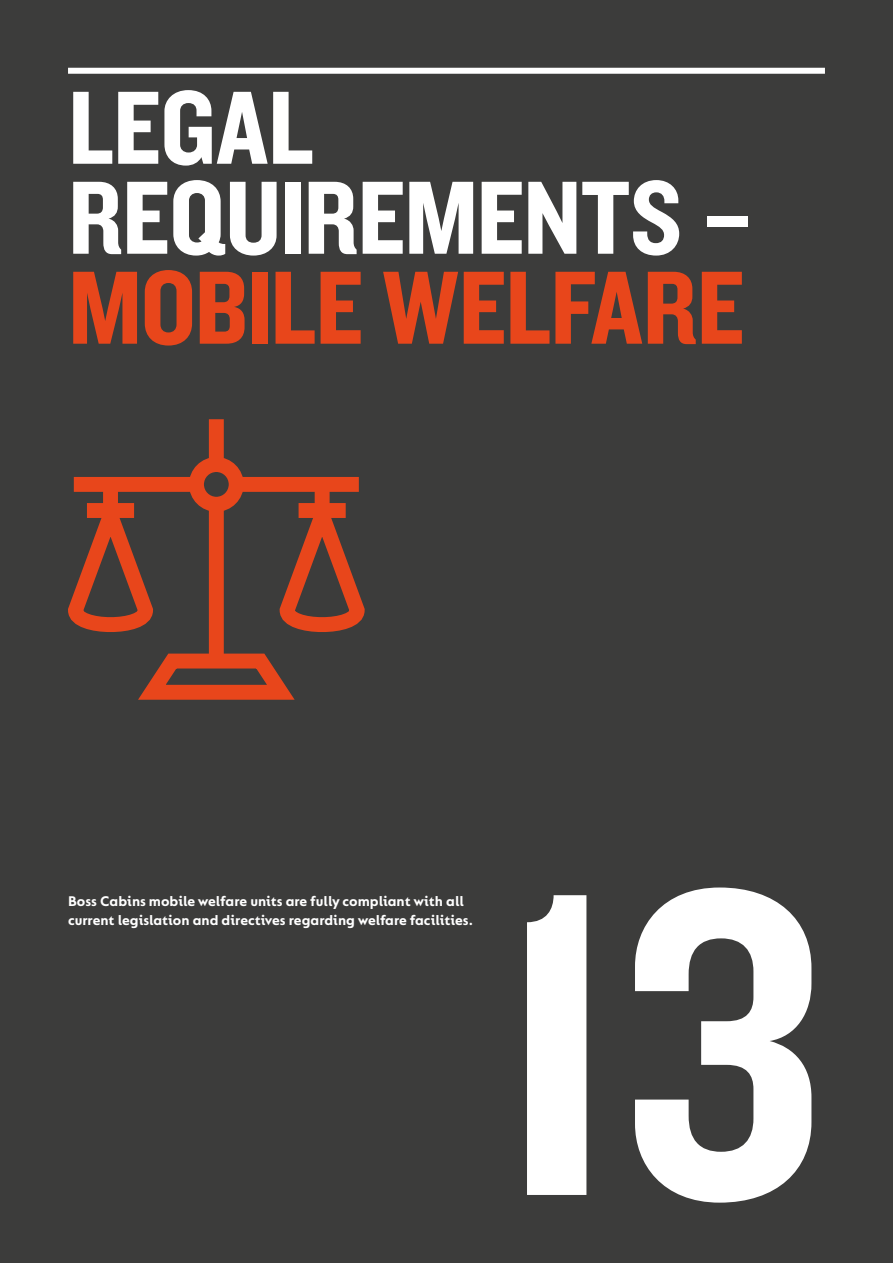
<style>
.page{position:relative;width:893px;height:1263px;background:#3c3c3b}
.page>*{position:absolute;margin:0;border:0;box-sizing:border-box;transform-origin:0 0}
.t1{font:450px "Knockout HTF50 Welterweight";color:#fff}
.t2{font:108px/90px "Knockout HTF50 Welterweight";letter-spacing:-.005em;color:#fff}
.t3{font:108px "Knockout HTF50 Welterweight";letter-spacing:-.015em;color:#e8461b}
.t4{font:700 15px/18.8px "FS Lucas";color:#fff}
</style>
<div class="page">
<div style="left:68px;top:68px;width:757px;height:6px;background:#fff"></div>
<div style="left:209px;top:504px;width:15px;height:157px;background:#e8461b"></div>
<div style="left:209px;top:419px;width:15px;height:45px;background:#e8461b"></div>
<div style="left:74px;top:477px;width:122px;height:15px;background:#e8461b"></div>
<div style="left:236px;top:477px;width:123px;height:15px;background:#e8461b"></div>
<svg style="left:138px;top:646px;width:157px;height:54px"></svg>
<div style="left:189px;top:457px;width:55px;height:55px;border:15px solid #e8461b;border-radius:50%"></div>
<svg style="left:68px;top:477px;width:97px;height:152px"></svg>
<svg style="left:268px;top:477px;width:97px;height:152px"></svg>
<h2 class="t2" style="left:68px;top:86px;width:688px">LEGAL<br>REQUIREMENTS –</h2>
<h2 class="t3" style="left:68px;top:252px;width:678px">MOBILE WELFARE</h2>
<p class="t4" style="left:68px;top:892px;width:406px">Boss Cabins mobile welfare units are fully compliant with all current legislation and directives regarding welfare facilities.</p>
<h1 class="t1" style="left:494px;top:811px;width:333px">13</h1>
</div>
